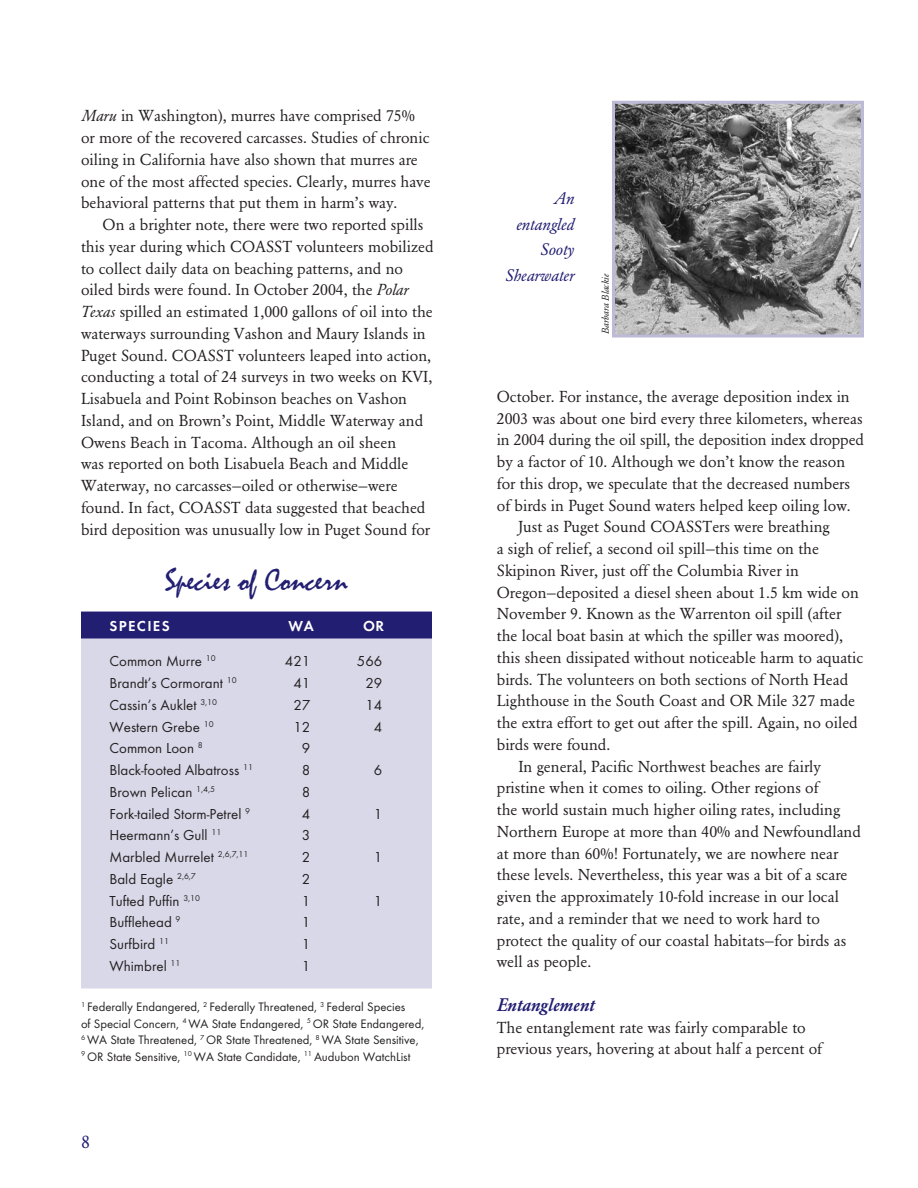
<style>
.page{position:relative;width:918px;height:1188px;background:#fff}
.page>*{position:absolute;margin:0;border:0;box-sizing:border-box;transform-origin:0 0}
.t1{font:31.5px "Mistral";color:#221e72}
.t2{font:italic 500 18px "Garamond BE";color:#221e72}
.t3{font:18px "Garamond BE";color:#221e72}
.t4{font:italic 16.5px/25.5px "Garamond BE";color:#221e72;text-align:right}
.t5{font:15.75px/21.8px "Garamond BE";color:#231f20}
.t6{font:15px "Futura T";color:#231f20}
.t7{font:600 15px "Futura T";letter-spacing:.09em;color:#fff}
.t8{font:12.75px/16.5px "Futura T";color:#231f20}
.t9{font:italic 9.75px "Garamond BE";letter-spacing:-.005em;color:#231f20}
.s1{font-style:italic}
</style>
<div class="page">
<div style="left:82px;top:639px;width:349px;height:349px;background:#d9d8e8"></div>
<div style="left:81px;top:639px;width:351px;height:350px;border:2px solid #d9d8e8"></div>
<div style="left:82px;top:612px;width:349px;height:26px;background:#221e72"></div>
<div style="left:81px;top:612px;width:351px;height:27px;border:2px solid #221e72"></div>
<img style="left:616px;top:105px;width:244px;height:229px">
<div style="left:612px;top:101px;width:252px;height:237px;border:3px solid #bcbad6"></div>
<p class="t5" style="left:81px;top:106px;width:351px"><span class="s1">Maru</span> in Washington), murres have comprised 75% or more of the recovered carcasses. Studies of chronic oiling in California have also shown that murres are one of the most affected species. Clearly, murres have behavioral patterns that put them in harm’s way.</p>
<p class="t5" style="left:81px;top:215px;width:354px;text-indent:22px">On a brighter note, there were two reported spills this year during which COASST volunteers mobilized to collect daily data on beaching patterns, and no oiled birds were found. In October 2004, the <span class="s1">Polar Texas</span> spilled an estimated 1,000 gallons of oil into the waterways surrounding Vashon and Maury Islands in Puget Sound. COASST volunteers leaped into action, conducting a total of 24 surveys in two weeks on KVI, Lisabuela and Point Robinson beaches on Vashon Island, and on Brown’s Point, Middle Waterway and Owens Beach in Tacoma. Although an oil sheen<br>was reported on both Lisabuela Beach and Middle Waterway, no carcasses—oiled or otherwise—were found. In fact, COASST data suggested that beached bird deposition was unusually low in Puget Sound for</p>
<h1 class="t1" style="left:165px;top:567px;width:184px">Species of Concern</h1>
<p class="t7" style="left:110px;top:619px;width:62px">SPECIES</p>
<p class="t7" style="left:289px;top:619px;width:27px">WA</p>
<p class="t7" style="left:363px;top:619px;width:23px">OR</p>
<p class="t6" style="left:110px;top:655px;width:108px">Common Murre <sup>10</sup></p>
<p class="t6" style="left:285px;top:655px;width:27px">421</p>
<p class="t6" style="left:357px;top:655px;width:27px">566</p>
<p class="t6" style="left:110px;top:677px;width:129px">Brandt’s Cormorant <sup>10</sup></p>
<p class="t6" style="left:293px;top:677px;width:19px">41</p>
<p class="t6" style="left:365px;top:677px;width:19px">29</p>
<p class="t6" style="left:110px;top:699px;width:109px">Cassin’s Auklet <sup>3,10</sup></p>
<p class="t6" style="left:293px;top:699px;width:19px">27</p>
<p class="t6" style="left:365px;top:699px;width:19px">14</p>
<p class="t6" style="left:110px;top:720px;width:106px">Western Grebe <sup>10</sup></p>
<p class="t6" style="left:293px;top:720px;width:19px">12</p>
<p class="t6" style="left:374px;top:720px;width:10px">4</p>
<p class="t6" style="left:110px;top:742px;width:95px">Common Loon <sup>8</sup></p>
<p class="t6" style="left:302px;top:742px;width:10px">9</p>
<p class="t6" style="left:110px;top:764px;width:145px">Black-footed Albatross <sup>11</sup></p>
<p class="t6" style="left:302px;top:764px;width:10px">8</p>
<p class="t6" style="left:374px;top:764px;width:10px">6</p>
<p class="t6" style="left:110px;top:786px;width:107px">Brown Pelican <sup>1,4,5</sup></p>
<p class="t6" style="left:302px;top:786px;width:10px">8</p>
<p class="t6" style="left:110px;top:807px;width:142px">Fork-tailed Storm-Petrel <sup>9</sup></p>
<p class="t6" style="left:302px;top:807px;width:10px">4</p>
<p class="t6" style="left:374px;top:807px;width:10px">1</p>
<p class="t6" style="left:110px;top:829px;width:113px">Heermann’s Gull <sup>11</sup></p>
<p class="t6" style="left:302px;top:829px;width:10px">3</p>
<p class="t6" style="left:110px;top:851px;width:141px">Marbled Murrelet <sup>2,6,7,11</sup></p>
<p class="t6" style="left:302px;top:851px;width:10px">2</p>
<p class="t6" style="left:374px;top:851px;width:10px">1</p>
<p class="t6" style="left:110px;top:873px;width:88px">Bald Eagle <sup>2,6,7</sup></p>
<p class="t6" style="left:302px;top:873px;width:10px">2</p>
<p class="t6" style="left:110px;top:894px;width:92px">Tufted Puffin <sup>3,10</sup></p>
<p class="t6" style="left:302px;top:894px;width:10px">1</p>
<p class="t6" style="left:374px;top:894px;width:10px">1</p>
<p class="t6" style="left:110px;top:916px;width:73px">Bufflehead <sup>9</sup></p>
<p class="t6" style="left:302px;top:916px;width:10px">1</p>
<p class="t6" style="left:110px;top:938px;width:61px">Surfbird <sup>11</sup></p>
<p class="t6" style="left:302px;top:938px;width:10px">1</p>
<p class="t6" style="left:110px;top:960px;width:72px">Whimbrel <sup>11</sup></p>
<p class="t6" style="left:302px;top:960px;width:10px">1</p>
<p class="t8" style="left:81px;top:1000px;width:345px"><sup>1</sup> Federally Endangered, <sup>2</sup> Federally Threatened, <sup>3</sup> Federal Species<br>of Special Concern, <sup>4</sup> WA State Endangered, <sup>5</sup> OR State Endangered, <sup>6</sup> WA State Threatened, <sup>7</sup> OR State Threatened, <sup>8</sup> WA State Sensitive, <sup>9</sup> OR State Sensitive, <sup>10</sup> WA State Candidate, <sup>11</sup> Audubon WatchList</p>
<p class="t3" style="left:81px;top:1134px;width:10px">8</p>
<p class="t4" style="left:505px;top:187px;width:71px">An entangled<br>Sooty<br>Shearwater</p>
<p class="t9" style="left:601px;top:334px;width:61px;rotate:-90deg">Barbara Blackie</p>
<p class="t5" style="left:497px;top:387px;width:354px">October. For instance, the average deposition index in</p>
<p class="t5" style="left:497px;top:409px;width:367px">2003 was about one bird every three kilometers, whereas</p>
<p class="t5" style="left:497px;top:430px;width:369px">in 2004 during the oil spill, the deposition index dropped</p>
<p class="t5" style="left:497px;top:452px;width:350px">by a factor of 10. Although we don’t know the reason</p>
<p class="t5" style="left:497px;top:474px;width:355px">for this drop, we speculate that the decreased numbers</p>
<p class="t5" style="left:497px;top:496px;width:356px">of birds in Puget Sound waters helped keep oiling low.</p>
<p class="t5" style="left:518px;top:517px;width:313px">Just as Puget Sound COASSTers were breathing</p>
<p class="t5" style="left:497px;top:539px;width:324px">a sigh of relief, a second oil spill—this time on the</p>
<p class="t5" style="left:497px;top:561px;width:304px">Skipinon River, just off the Columbia River in</p>
<p class="t5" style="left:497px;top:583px;width:364px">Oregon—deposited a diesel sheen about 1.5 km wide on</p>
<p class="t5" style="left:497px;top:604px;width:346px">November 9. Known as the Warrenton oil spill (after</p>
<p class="t5" style="left:497px;top:626px;width:348px">the local boat basin at which the spiller was moored),</p>
<p class="t5" style="left:497px;top:648px;width:368px">this sheen dissipated without noticeable harm to aquatic</p>
<p class="t5" style="left:497px;top:670px;width:353px">birds. The volunteers on both sections of North Head</p>
<p class="t5" style="left:497px;top:691px;width:360px">Lighthouse in the South Coast and OR Mile 327 made</p>
<p class="t5" style="left:497px;top:713px;width:362px">the extra effort to get out after the spill. Again, no oiled</p>
<p class="t5" style="left:497px;top:735px;width:115px">birds were found.</p>
<p class="t5" style="left:518px;top:757px;width:304px">In general, Pacific Northwest beaches are fairly</p>
<p class="t5" style="left:497px;top:778px;width:323px">pristine when it comes to oiling. Other regions of</p>
<p class="t5" style="left:497px;top:800px;width:345px">the world sustain much higher oiling rates, including</p>
<p class="t5" style="left:497px;top:822px;width:366px">Northern Europe at more than 40% and Newfoundland</p>
<p class="t5" style="left:497px;top:844px;width:343px">at more than 60%! Fortunately, we are nowhere near</p>
<p class="t5" style="left:497px;top:865px;width:352px">these levels. Nevertheless, this year was a bit of a scare</p>
<p class="t5" style="left:497px;top:887px;width:344px">given the approximately 10-fold increase in our local</p>
<p class="t5" style="left:497px;top:909px;width:325px">rate, and a reminder that we need to work hard to</p>
<p class="t5" style="left:497px;top:931px;width:351px">protect the quality of our coastal habitats—for birds as</p>
<p class="t5" style="left:497px;top:952px;width:96px">well as people.</p>
<p class="t2" style="left:497px;top:997px;width:99px">Entanglement</p>
<p class="t5" style="left:497px;top:1018px;width:327px">The entanglement rate was fairly comparable to previous years, hovering at about half a percent of</p>
</div>
